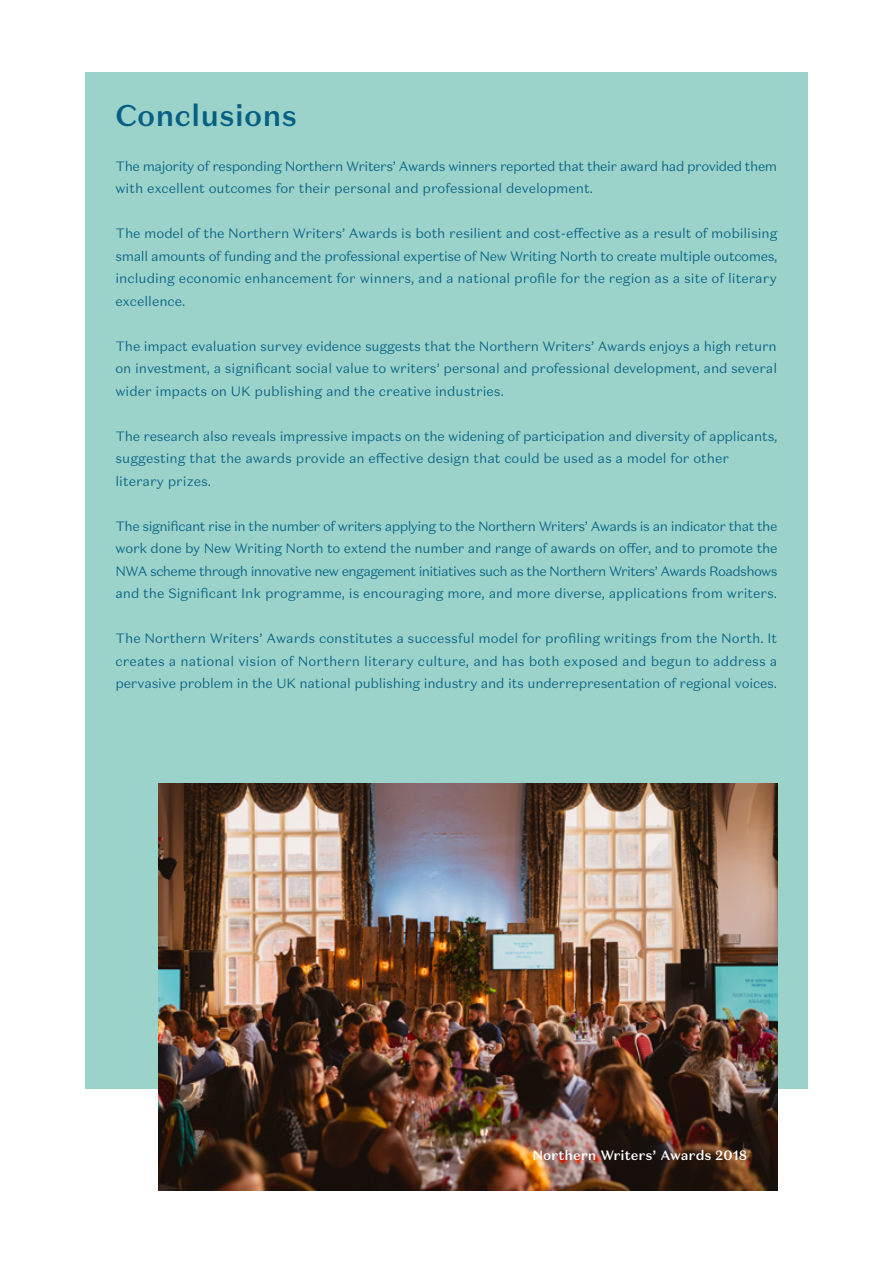
<style>
.page{position:relative;width:893px;height:1263px;background:#fff}
.page>*{position:absolute;margin:0;border:0;box-sizing:border-box;transform-origin:0 0}
.t1{font:500 30px "Domaine Sans Text";color:#036084}
.t2{font:300 13.5px/22.5px "Domaine Sans Text";color:#036084;text-align:justify}
.t3{font:300 13.5px/22.5px "Domaine Sans Text";letter-spacing:-.03em;color:#036084}
.t4{font:500 13.5px "Domaine Sans Text";color:#fff}
</style>
<div class="page">
<div style="left:85px;top:72px;width:723px;height:1017px;background:#9bd2c9"></div>
<img style="left:159px;top:783px;width:618px;height:408px">
<h1 class="t1" style="left:115px;top:96px;width:183px">Conclusions</h1>
<p class="t3" style="left:115px;top:154px;width:663px">The majority of responding Northern Writers’ Awards winners reported that their award had provided them with excellent outcomes for their personal and professional development.</p>
<p class="t2" style="left:115px;top:222px;width:664px">The model of the Northern Writers’ Awards is both resilient and cost-effective as a result of mobilising small amounts of funding and the professional expertise of New Writing North to create multiple outcomes, including economic enhancement for winners, and a national profile for the region as a site of literary excellence.</p>
<p class="t2" style="left:115px;top:334px;width:663px">The impact evaluation survey evidence suggests that the Northern Writers’ Awards enjoys a high return on investment, a significant social value to writers’ personal and professional development, and several wider impacts on UK publishing and the creative industries.</p>
<p class="t2" style="left:115px;top:424px;width:664px;text-align:left">The research also reveals impressive impacts on the widening of participation and diversity of applicants, suggesting that the awards provide an effective design that could be used as a model for other literary prizes.</p>
<p class="t2" style="left:115px;top:514px;width:664px">The significant rise in the number of writers applying to the Northern Writers’ Awards is an indicator that the work done by New Writing North to extend the number and range of awards on offer, and to promote the NWA scheme through innovative new engagement initiatives such as the Northern Writers’ Awards Roadshows and the Significant Ink programme, is encouraging more, and more diverse, applications from writers.</p>
<p class="t2" style="left:115px;top:627px;width:663px">The Northern Writers’ Awards constitutes a successful model for profiling writings from the North. It creates a national vision of Northern literary culture, and has both exposed and begun to address a pervasive problem in the UK national publishing industry and its underrepresentation of regional voices.</p>
<p class="t4" style="left:532px;top:1147px;width:216px">Northern Writers’ Awards 2018</p>
</div>
